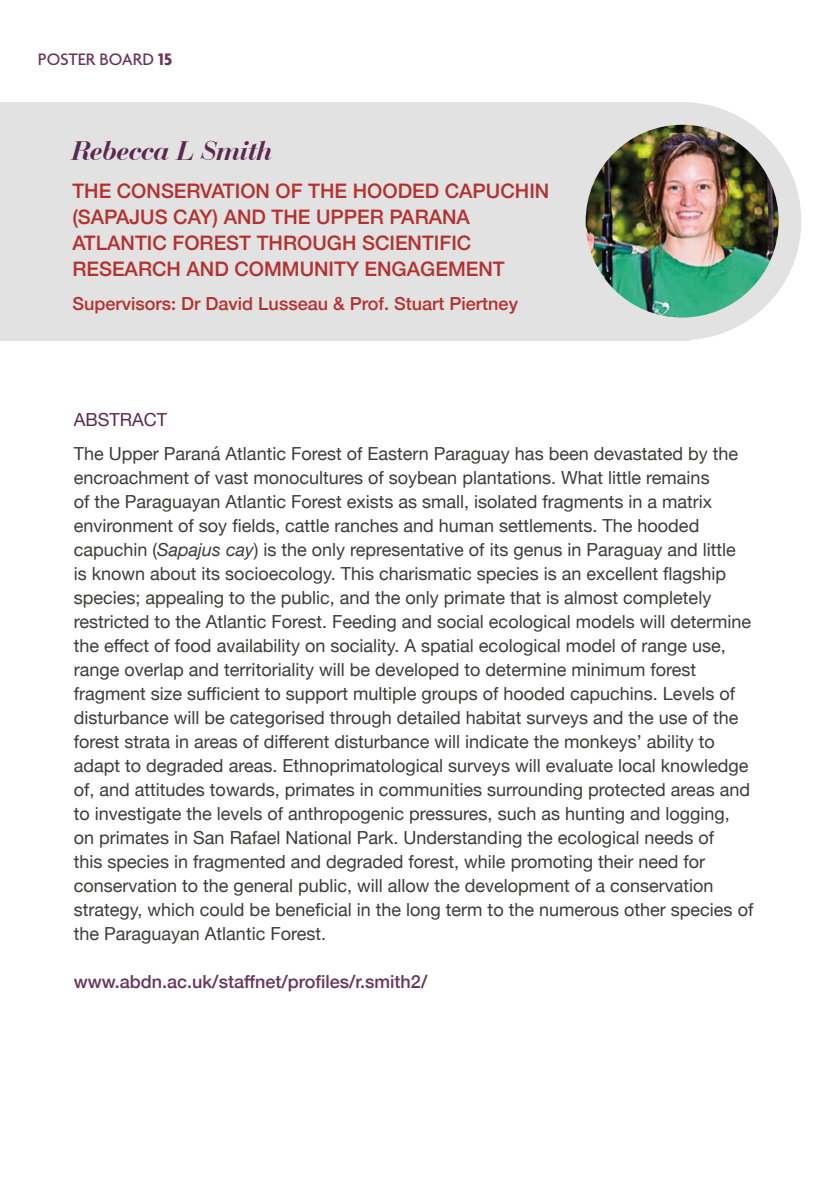
<style>
.page{position:relative;width:840px;height:1191px;background:#fff}
.page>*{position:absolute;margin:0;border:0;box-sizing:border-box;transform-origin:0 0}
.t1{font:italic 700 28px "Bauer Bodoni BT";color:#5b284f}
.t2{font:500 20px/26px "Helvetica Neue";color:#b33230}
.t3{font:18px/24px "Helvetica Neue";color:#3c3c3b}
.t4{font:500 18px "Helvetica Neue";color:#b33230}
.t5{font:500 18px "Helvetica Neue";color:#68365a}
.t6{font:500 18px "Agenda";color:#68365a}
.t7{font:18px "Helvetica Neue";color:#5b284f}
.s1{font-weight:700}
.s2{font-style:italic}
</style>
<div class="page">
<div style="left:0;top:102px;width:689px;height:238px;background:#e3e2e3"></div>
<img style="left:574px;top:113px;width:215px;height:216px;border-radius:108px">
<div style="left:562px;top:102px;width:238px;height:238px;border:23px solid #e3e2e3;border-radius:50%"></div>
<p class="t6" style="left:38px;top:49px;width:136px">POSTER BOARD <span class="s1">15</span></p>
<h1 class="t1" style="left:72px;top:133px;width:202px">Rebecca L Smith</h1>
<p class="t2" style="left:72px;top:176px;width:478px">THE CONSERVATION OF THE HOODED CAPUCHIN (SAPAJUS CAY) AND THE UPPER PARANA ATLANTIC FOREST THROUGH SCIENTIFIC RESEARCH AND COMMUNITY ENGAGEMENT</p>
<p class="t4" style="left:72px;top:289px;width:447px">Supervisors: Dr David Lusseau &amp; Prof. Stuart Piertney</p>
<p class="t7" style="left:74px;top:406px;width:95px">ABSTRACT</p>
<p class="t3" style="left:74px;top:442px;width:680px">The Upper Paraná Atlantic Forest of Eastern Paraguay has been devastated by the encroachment of vast monocultures of soybean plantations. What little remains<br>of the Paraguayan Atlantic Forest exists as small, isolated fragments in a matrix environment of soy fields, cattle ranches and human settlements. The hooded capuchin (<span class="s2">Sapajus cay</span>) is the only representative of its genus in Paraguay and little is known about its socioecology. This charismatic species is an excellent flagship species; appealing to the public, and the only primate that is almost completely restricted to the Atlantic Forest. Feeding and social ecological models will determine the effect of food availability on sociality. A spatial ecological model of range use, range overlap and territoriality will be developed to determine minimum forest fragment size sufficient to support multiple groups of hooded capuchins. Levels of disturbance will be categorised through detailed habitat surveys and the use of the forest strata in areas of different disturbance will indicate the monkeys’ ability to adapt to degraded areas. Ethnoprimatological surveys will evaluate local knowledge of, and attitudes towards, primates in communities surrounding protected areas and to investigate the levels of anthropogenic pressures, such as hunting and logging, on primates in San Rafael National Park. Understanding the ecological needs of<br>this species in fragmented and degraded forest, while promoting their need for conservation to the general public, will allow the development of a conservation strategy, which could be beneficial in the long term to the numerous other species of the Paraguayan Atlantic Forest.</p>
<p class="t5" style="left:74px;top:967px;width:355px">www.abdn.ac.uk/staffnet/profiles/r.smith2/</p>
</div>
